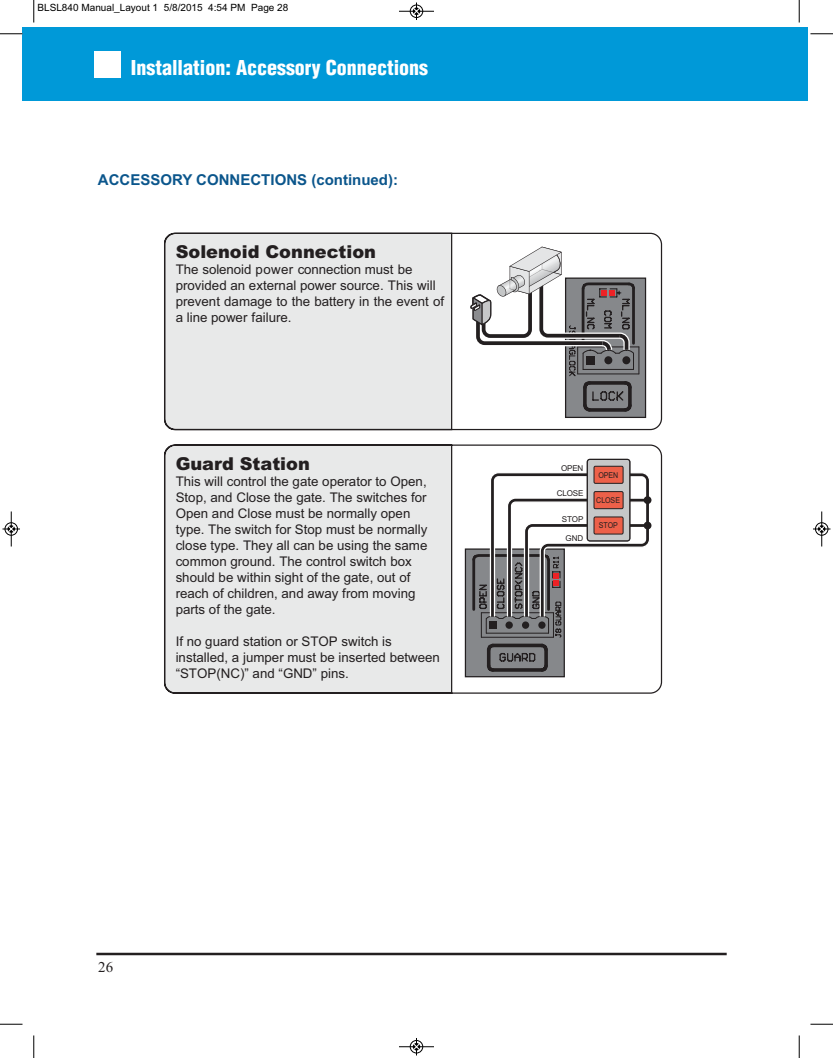
<style>
.page{position:relative;width:833px;height:1058px;background:#fff}
.page>*{position:absolute;margin:0;border:0;box-sizing:border-box;transform-origin:0 0}
.t1{font:900 condensed 20px "Helvetica LT Std";color:#fff}
.t2{font:900 17.75px "Arial";color:#231f20}
.t3{font:700 15px "Arial";color:#0b568c}
.t4{font:15px "Times New Roman";color:#231f20}
.t5{font:13.38px/16px "Arial";color:#231f20}
.t6{font:10px "Arial";color:#000}
.t7{font:8px "Arial";letter-spacing:-.01em;color:#231f20}
.t8{font:8px "Arial";letter-spacing:-.01em;color:#231f20;scale:.88 1}
</style>
<div class="page">
<div style="left:22px;top:27px;width:785px;height:74px;background:#0099d8"></div>
<hr style="left:96px;top:952px;width:630px;height:3px;background:#231f20">
<div style="left:94px;top:51px;width:27px;height:26px;background:#fff"></div>
<svg style="left:164px;top:444px;width:498px;height:249px"></svg>
<svg style="left:164px;top:233px;width:498px;height:198px"></svg>
<div style="left:465px;top:549px;width:99px;height:127px;background:#86888b"></div>
<div style="left:465px;top:548px;width:100px;height:129px;border:1px solid #231f20"></div>
<svg style="left:471px;top:471px;width:179px;height:203px"></svg>
<div style="left:643px;top:496px;width:8px;height:8px;background:#231f20;border-radius:50%"></div>
<div style="left:643px;top:521px;width:8px;height:8px;background:#231f20;border-radius:50%"></div>
<div style="left:586px;top:459px;width:44px;height:82px;border:2px solid #231f20;border-radius:3px"></div>
<div style="left:587px;top:459px;width:42px;height:82px;background:#c6c7c8;border-radius:3px"></div>
<div style="left:587px;top:459px;width:43px;height:82px;border:1px solid #231f20;border-radius:3px"></div>
<div style="left:594px;top:517px;width:29px;height:17px;background:#ed6049"></div>
<div style="left:593px;top:516px;width:30px;height:18px;border:1px solid #231f20"></div>
<div style="left:594px;top:466px;width:29px;height:17px;background:#ed6049"></div>
<div style="left:593px;top:466px;width:30px;height:17px;border:1px solid #231f20"></div>
<div style="left:594px;top:491px;width:29px;height:17px;background:#ed6049"></div>
<div style="left:593px;top:491px;width:30px;height:18px;border:1px solid #231f20"></div>
<div style="left:565px;top:278px;width:80px;height:139px;background:#86888b"></div>
<div style="left:565px;top:277px;width:81px;height:141px;border:1px solid #231f20"></div>
<svg style="left:470px;top:247px;width:169px;height:167px"></svg>
<svg style="left:33px;top:0;width:2px;height:22px"></svg>
<svg style="left:0;top:33px;width:22px;height:2px"></svg>
<svg style="left:798px;top:0;width:2px;height:22px"></svg>
<svg style="left:810px;top:33px;width:22px;height:2px"></svg>
<svg style="left:33px;top:1035px;width:2px;height:23px"></svg>
<svg style="left:0;top:1023px;width:22px;height:2px"></svg>
<svg style="left:798px;top:1035px;width:2px;height:23px"></svg>
<svg style="left:810px;top:1023px;width:22px;height:2px"></svg>
<hr style="left:399px;top:11px;width:35px;height:1px;background:#000">
<div style="left:410px;top:5px;width:13px;height:13px;border:1px solid #000;border-radius:50%"></div>
<svg style="left:413px;top:2px;width:6px;height:18px"></svg>
<hr style="left:399px;top:1046px;width:35px;height:1px;background:#000">
<div style="left:410px;top:1040px;width:13px;height:13px;border:1px solid #000;border-radius:50%"></div>
<svg style="left:413px;top:1038px;width:6px;height:17px"></svg>
<hr style="left:11px;top:511px;width:1px;height:35px;background:#000">
<div style="left:5px;top:522px;width:13px;height:13px;border:1px solid #000;border-radius:50%"></div>
<svg style="left:2px;top:526px;width:18px;height:6px"></svg>
<hr style="left:821px;top:511px;width:1px;height:35px;background:#000">
<div style="left:815px;top:522px;width:13px;height:13px;border:1px solid #000;border-radius:50%"></div>
<svg style="left:813px;top:526px;width:17px;height:6px"></svg>
<p class="t6" style="left:38px;top:2px;width:252px">BLSL840 Manual_Layout 1 5/8/2015 4:54 PM Page 28</p>
<h1 class="t1" style="left:131px;top:59px;width:299px">Installation: Accessory Connections</h1>
<p class="t3" style="left:98px;top:170px;width:302px">ACCESSORY CONNECTIONS (continued):</p>
<h2 class="t2" style="left:176px;top:239px;width:202px">Solenoid Connection</h2>
<p class="t5" style="left:176px;top:262px;width:270px">The solenoid power connection must be provided an external power source. This will prevent damage to the battery in the event of a line power failure.</p>
<h2 class="t2" style="left:176px;top:450px;width:136px">Guard Station</h2>
<p class="t5" style="left:176px;top:473px;width:253px">This will control the gate operator to Open, Stop, and Close the gate. The switches for Open and Close must be normally open type. The switch for Stop must be normally close type. They all can be using the same common ground. The control switch box should be within sight of the gate, out of reach of children, and away from moving parts of the gate.</p>
<p class="t5" style="left:176px;top:633px;width:266px">If no guard station or STOP switch is installed, a jumper must be inserted between “STOP(NC)” and “GND” pins.</p>
<p class="t7" style="left:561px;top:463px;width:24px">OPEN</p>
<p class="t7" style="left:556px;top:488px;width:28px">CLOSE</p>
<p class="t7" style="left:562px;top:513px;width:23px">STOP</p>
<p class="t7" style="left:565px;top:533px;width:19px">GND</p>
<p class="t8" style="left:598px;top:469px;width:24px">OPEN</p>
<p class="t8" style="left:596px;top:495px;width:29px">CLOSE</p>
<p class="t8" style="left:598px;top:520px;width:23px">STOP</p>
<p class="t4" style="left:98px;top:958px;width:16px">26</p>
</div>
